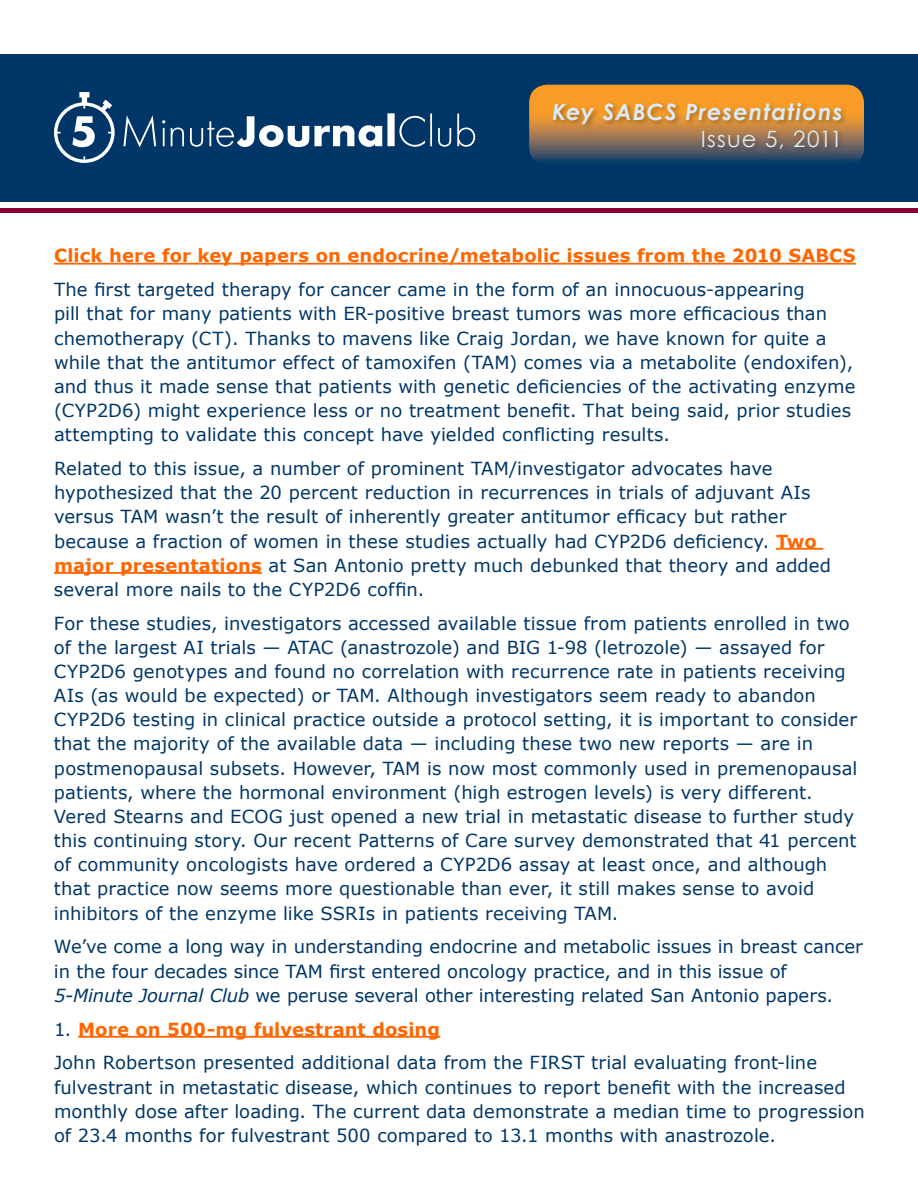
<style>
.page{position:relative;width:918px;height:1188px;background:#fff}
.page>*{position:absolute;margin:0;border:0;box-sizing:border-box;transform-origin:0 0}
.t1{font:italic 700 22.5px "Century Gothic";letter-spacing:.045em;color:#dcebf4}
.t2{font:22.5px "Century Gothic";letter-spacing:.05em;color:#dcebf4}
.t3{font:18px/24.2px "Verdana";letter-spacing:.005em;color:#003667}
.t4{font:700 18px "Verdana";letter-spacing:.005em;color:#f60}
.s1{font-weight:700;color:#f60}
.s2{font-style:italic}
</style>
<div class="page">
<div style="left:0;top:54px;width:918px;height:159px;background:#003667"></div>
<div style="left:0;top:203px;width:918px;height:10px;background:#860037"></div>
<div style="left:0;top:202px;width:918px;height:6px;background:#fff"></div>
<hr style="left:54px;top:263px;width:802px;height:2px;background:#f60">
<hr style="left:776px;top:548px;width:47px;height:2px;background:#f60">
<hr style="left:54px;top:572px;width:208px;height:2px;background:#f60">
<hr style="left:78px;top:1036px;width:362px;height:2px;background:#f60">
<svg style="left:54px;top:92px;width:61px;height:71px"></svg>
<svg style="left:123px;top:115px;width:33px;height:32px"></svg>
<svg style="left:162px;top:120px;width:3px;height:26px"></svg>
<svg style="left:171px;top:128px;width:13px;height:18px"></svg>
<svg style="left:190px;top:116px;width:192px;height:31px"></svg>
<div style="left:387px;top:113px;width:8px;height:33px;background:#fff"></div>
<svg style="left:399px;top:116px;width:26px;height:31px"></svg>
<hr style="left:430px;top:114px;width:2px;height:32px;background:#fff">
<svg style="left:438px;top:128px;width:13px;height:19px"></svg>
<svg style="left:457px;top:114px;width:18px;height:33px"></svg>
<svg style="left:529px;top:85px;width:335px;height:76px;background:#bc843b"></svg>
<div style="left:550px;top:100px;width:299px;height:56px;background:#231f20;opacity:.4"></div>
<p class="t1" style="left:552px;top:97px;width:292px">Key SABCS Presentations</p>
<p class="t2" style="left:701px;top:125px;width:143px">Issue 5, 2011</p>
<p class="t4" style="left:54px;top:244px;width:803px">Click here for key papers on endocrine/metabolic issues from the 2010 SABCS</p>
<p class="t3" style="left:54px;top:278px;width:803px">The first targeted therapy for cancer came in the form of an innocuous-appearing<br>pill that for many patients with ER-positive breast tumors was more efficacious than chemotherapy (CT). Thanks to mavens like Craig Jordan, we have known for quite a while that the antitumor effect of tamoxifen (TAM) comes via a metabolite (endoxifen), and thus it made sense that patients with genetic deficiencies of the activating enzyme (CYP2D6) might experience less or no treatment benefit. That being said, prior studies attempting to validate this concept have yielded conflicting results.</p>
<p class="t3" style="left:54px;top:457px;width:779px">Related to this issue, a number of prominent TAM/investigator advocates have hypothesized that the 20 percent reduction in recurrences in trials of adjuvant AIs versus TAM wasn’t the result of inherently greater antitumor efficacy but rather because a fraction of women in these studies actually had CYP2D6 deficiency. <span class="s1">Two major presentations</span> at San Antonio pretty much debunked that theory and added several more nails to the CYP2D6 coffin.</p>
<p class="t3" style="left:54px;top:611px;width:805px">For these studies, investigators accessed available tissue from patients enrolled in two of the largest AI trials — ATAC (anastrozole) and BIG 1-98 (letrozole) — assayed for CYP2D6 genotypes and found no correlation with recurrence rate in patients receiving AIs (as would be expected) or TAM. Although investigators seem ready to abandon CYP2D6 testing in clinical practice outside a protocol setting, it is important to consider that the majority of the available data — including these two new reports — are in postmenopausal subsets. However, TAM is now most commonly used in premenopausal patients, where the hormonal environment (high estrogen levels) is very different.<br>Vered Stearns and ECOG just opened a new trial in metastatic disease to further study this continuing story. Our recent Patterns of Care survey demonstrated that 41 percent of community oncologists have ordered a CYP2D6 assay at least once, and although that practice now seems more questionable than ever, it still makes sense to avoid inhibitors of the enzyme like SSRIs in patients receiving TAM.</p>
<p class="t3" style="left:54px;top:935px;width:810px">We’ve come a long way in understanding endocrine and metabolic issues in breast cancer in the four decades since TAM first entered oncology practice, and in this issue of<br><span class="s2">5-Minute Journal Club</span> we peruse several other interesting related San Antonio papers.</p>
<p class="t3" style="left:54px;top:1012px;width:765px;line-height:33.9px">1. <span class="s1">More on 500-mg fulvestrant dosing<br></span>John Robertson presented additional data from the FIRST trial evaluating front-line</p>
<p class="t3" style="left:54px;top:1075px;width:812px">fulvestrant in metastatic disease, which continues to report benefit with the increased monthly dose after loading. The current data demonstrate a median time to progression of 23.4 months for fulvestrant 500 compared to 13.1 months with anastrozole.</p>
</div>
